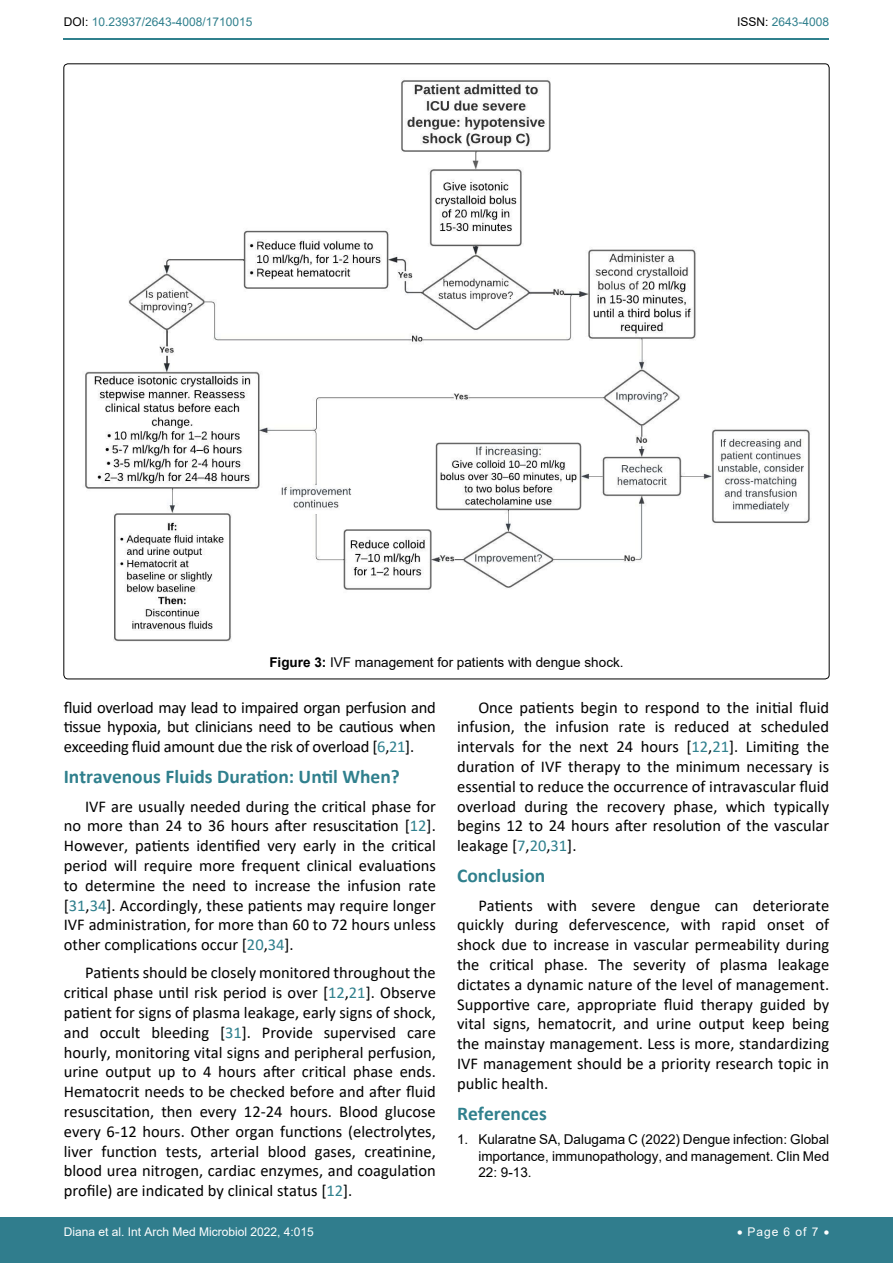
<style>
.page{position:relative;width:893px;height:1263px;background:#fff}
.page>*{position:absolute;margin:0;border:0;box-sizing:border-box;transform-origin:0 0}
.t1{font:700 19.5px "Calibri";color:#30808d}
.t2{font:16.5px/19.8px "Calibri";color:#000;text-align:justify}
.t3{font:13.5px/16.2px "Arial";color:#000;text-align:justify}
.t4{font:12px "Arial";color:#fff}
.t5{font:12px "Arial";color:#30808d}
.s1{color:#000}
.s2{font-weight:700}
.s3{color:#30808d}
</style>
<div class="page">
<div style="left:0;top:1217px;width:893px;height:46px;background:#307d8d"></div>
<hr style="left:64px;top:38px;width:765px;height:2px;background:#30808d">
<img style="left:85px;top:80px;width:725px;height:562px">
<p class="t5" style="left:64px;top:14px;width:190px"><span class="s1">DOI:</span> 10.23937/2643-4008/1710015</p>
<p class="t5" style="left:737px;top:14px;width:94px"><span class="s1">ISSN:</span> 2643-4008</p>
<p class="t3" style="left:269px;top:654px;width:356px"><span class="s2">Figure 3:</span> IVF management for patients with dengue shock.</p>
<p class="t2" style="left:64px;top:697px;width:373px">fluid overload may lead to impaired organ perfusion and tissue hypoxia, but clinicians need to be cautious when exceeding fluid amount due the risk of overload [<span class="s3">6</span>,<span class="s3">21</span>].</p>
<p class="t1" style="left:64px;top:763px;width:338px">Intravenous Fluids Duration: Until When?</p>
<p class="t2" style="left:64px;top:796px;width:374px;text-indent:21px">IVF are usually needed during the critical phase for no more than 24 to 36 hours after resuscitation [<span class="s3">12</span>].<br>However, patients identified very early in the critical period will require more frequent clinical evaluations to determine the need to increase the infusion rate [<span class="s3">31</span>,<span class="s3">34</span>]. Accordingly, these patients may require longer IVF administration, for more than 60 to 72 hours unless other complications occur [<span class="s3">20</span>,<span class="s3">34</span>].</p>
<p class="t2" style="left:64px;top:963px;width:374px;text-indent:21px">Patients should be closely monitored throughout the critical phase until risk period is over [<span class="s3">12</span>,<span class="s3">21</span>]. Observe patient for signs of plasma leakage, early signs of shock, and occult bleeding [<span class="s3">31</span>]. Provide supervised care hourly, monitoring vital signs and peripheral perfusion, urine output up to 4 hours after critical phase ends.<br>Hematocrit needs to be checked before and after fluid resuscitation, then every 12-24 hours. Blood glucose every 6-12 hours. Other organ functions (electrolytes, liver function tests, arterial blood gases, creatinine, blood urea nitrogen, cardiac enzymes, and coagulation profile) are indicated by clinical status [<span class="s3">12</span>].</p>
<p class="t2" style="left:457px;top:697px;width:374px;text-indent:21px">Once patients begin to respond to the initial fluid infusion, the infusion rate is reduced at scheduled intervals for the next 24 hours [<span class="s3">12</span>,<span class="s3">21</span>]. Limiting the duration of IVF therapy to the minimum necessary is essential to reduce the occurrence of intravascular fluid overload during the recovery phase, which typically begins 12 to 24 hours after resolution of the vascular leakage [<span class="s3">7</span>,<span class="s3">20</span>,<span class="s3">31</span>].</p>
<p class="t1" style="left:457px;top:862px;width:90px">Conclusion</p>
<p class="t2" style="left:457px;top:895px;width:374px;text-indent:21px">Patients with severe dengue can deteriorate quickly during defervescence, with rapid onset of shock due to increase in vascular permeability during the critical phase. The severity of plasma leakage dictates a dynamic nature of the level of management.<br>Supportive care, appropriate fluid therapy guided by vital signs, hematocrit, and urine output keep being the mainstay management. Less is more, standardizing IVF management should be a priority research topic in public health.</p>
<p class="t1" style="left:457px;top:1099px;width:91px">References</p>
<p class="t3" style="left:478px;top:1131px;width:352px;text-indent:-21px">1. Kularatne SA, Dalugama C (2022) Dengue infection: Global importance, immunopathology, and management. Clin Med 22: 9-13.</p>
<p class="t4" style="left:64px;top:1223px;width:252px">Diana et al. Int Arch Med Microbiol 2022, 4:015</p>
<p class="t4" style="left:737px;top:1223px;width:94px">• Page 6 of 7 •</p>
</div>
